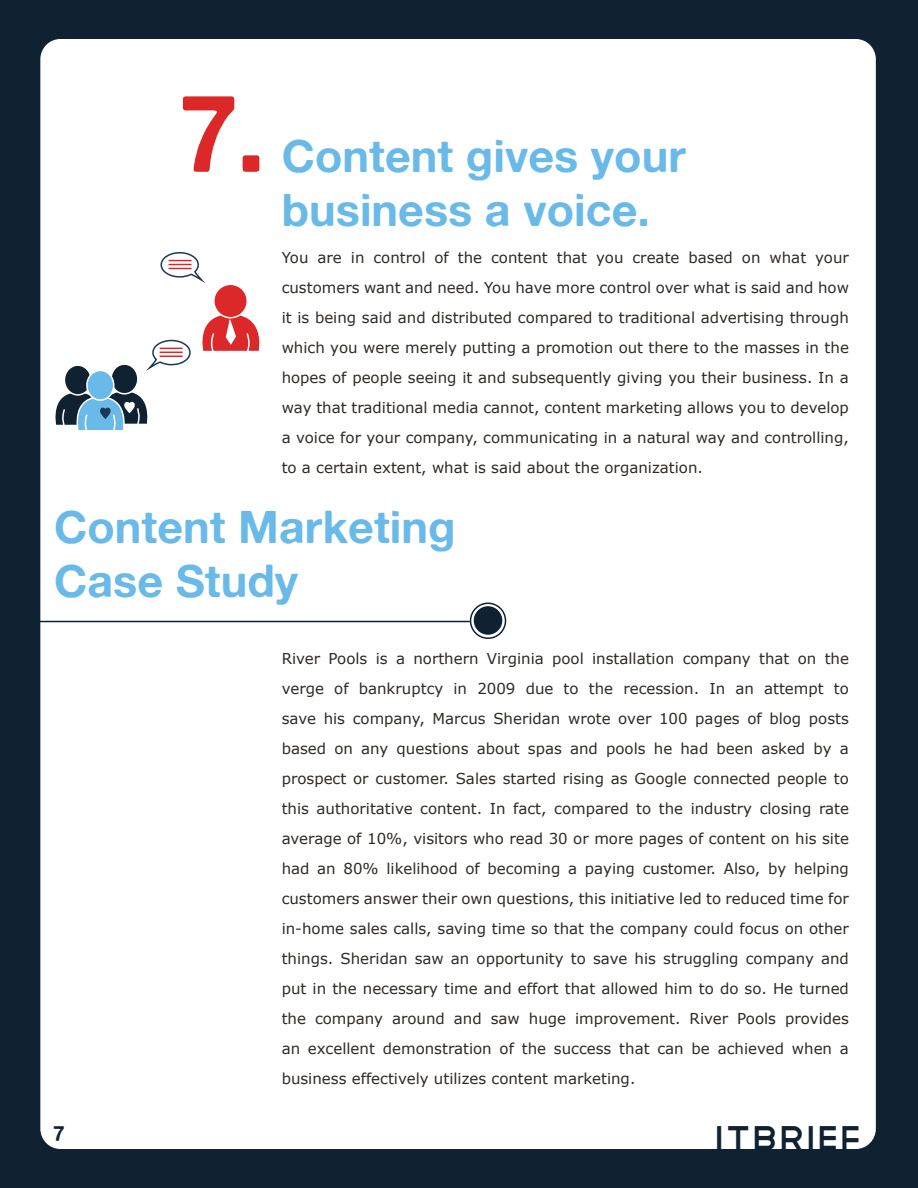
<style>
.page{position:relative;width:918px;height:1188px;background:#102231}
.page>*{position:absolute;margin:0;border:0;box-sizing:border-box;transform-origin:0 0}
.t1{font:108px "Alte Haas Grotesk Bold";color:#dc2828}
.t2{font:45px/54px "Alte Haas Grotesk Bold";color:#69bae8}
.t3{font:45px "Telegrafico";color:#102231}
.t4{font:21px "Alte Haas Grotesk Bold";color:#102231}
.t5{font:15px/30px "Verdana";color:#2e2924;text-align:justify}
</style>
<div class="page">
<div style="left:40px;top:39px;width:836px;height:1110px;background:#fff;border-radius:20px"></div>
<div style="left:64px;top:365px;width:27px;height:30px;background:#102231;border-radius:50%"></div>
<div style="left:64px;top:364px;width:28px;height:32px;border:2px solid #fff;border-radius:50%"></div>
<div style="left:111px;top:364px;width:27px;height:30px;background:#102231;border-radius:50%"></div>
<div style="left:110px;top:363px;width:29px;height:32px;border:2px solid #fff;border-radius:50%"></div>
<div style="left:87px;top:370px;width:27px;height:30px;background:#69bae8;border-radius:50%"></div>
<div style="left:86px;top:370px;width:28px;height:31px;border:2px solid #fff;border-radius:50%"></div>
<div style="left:214px;top:284px;width:33px;height:34px;background:#dc2828;border-radius:50%"></div>
<div style="left:213px;top:284px;width:35px;height:34px;border:2px solid #fff;border-radius:50%"></div>
<svg style="left:160px;top:252px;width:43px;height:29px"></svg>
<svg style="left:55px;top:388px;width:93px;height:43px"></svg>
<svg style="left:148px;top:311px;width:112px;height:58px"></svg>
<hr style="left:31px;top:621px;width:439px;height:1px;background:#102231">
<div style="left:474px;top:606px;width:28px;height:29px;background:#102231;border-radius:50%"></div>
<div style="left:470px;top:603px;width:36px;height:36px;border:2px solid #102231;border-radius:50%"></div>
<h1 class="t1" style="left:179px;top:67px;width:89px">7.</h1>
<h2 class="t2" style="left:282px;top:128px;width:406px">Content gives your business a voice.</h2>
<p class="t5" style="left:282px;top:243px;width:569px">You are in control of the content that you create based on what your customers want and need. You have more control over what is said and how it is being said and distributed compared to traditional advertising through which you were merely putting a promotion out there to the masses in the hopes of people seeing it and subsequently giving you their business. In a way that traditional media cannot, content marketing allows you to develop a voice for your company, communicating in a natural way and controlling, to a certain extent, what is said about the organization.</p>
<h2 class="t2" style="left:54px;top:499px;width:403px">Content Marketing<br>Case Study</h2>
<h3 class="t4" style="left:53px;top:1121px;width:13px">7</h3>
<p class="t5" style="left:282px;top:644px;width:569px">River Pools is a northern Virginia pool installation company that on the verge of bankruptcy in 2009 due to the recession. In an attempt to save his company, Marcus Sheridan wrote over 100 pages of blog posts based on any questions about spas and pools he had been asked by a prospect or customer. Sales started rising as Google connected people to this authoritative content. In fact, compared to the industry closing rate average of 10%, visitors who read 30 or more pages of content on his site had an 80% likelihood of becoming a paying customer. Also, by helping customers answer their own questions, this initiative led to reduced time for in-home sales calls, saving time so that the company could focus on other things. Sheridan saw an opportunity to save his struggling company and put in the necessary time and effort that allowed him to do so. He turned the company around and saw huge improvement. River Pools provides an excellent demonstration of the success that can be achieved when a business effectively utilizes content marketing.</p>
<h2 class="t3" style="left:714px;top:1108px;width:150px">ITBRIEF</h2>
</div>
